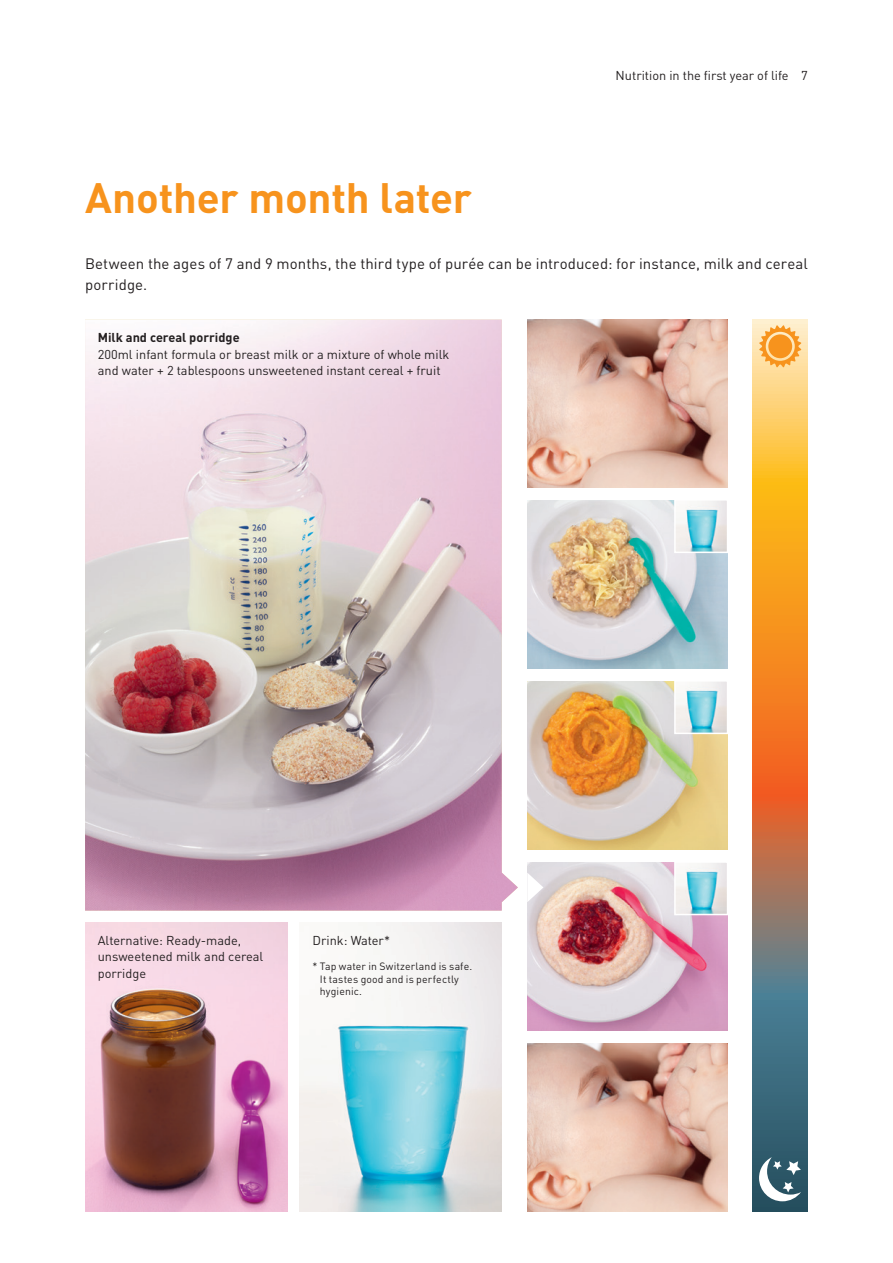
<style>
.page{position:relative;width:893px;height:1263px;background:#fff}
.page>*{position:absolute;margin:0;border:0;box-sizing:border-box;transform-origin:0 0}
.t1{font:700 42px "DINOT";letter-spacing:-.005em;color:#f7931d}
.t2{font:15px/21px "DINOT";letter-spacing:.005em;color:#231f20}
.t3{font:12.75px/16.5px "DINOT";color:#231f20}
.t4{font:700 12.75px "DINOT";color:#231f20}
.t5{font:10.5px/12.6px "DINOT";letter-spacing:.01em;color:#231f20}
</style>
<div class="page">
<img style="left:85px;top:922px;width:202px;height:290px">
<img style="left:300px;top:922px;width:202px;height:290px">
<img style="left:85px;top:320px;width:433px;height:590px">
<img style="left:527px;top:320px;width:200px;height:168px">
<img style="left:527px;top:863px;width:200px;height:168px">
<img style="left:527px;top:1044px;width:200px;height:168px">
<svg style="left:527px;top:873px;width:16px;height:29px"></svg>
<svg style="left:753px;top:320px;width:55px;height:892px;background:#b8894e"></svg>
<svg style="left:759px;top:325px;width:42px;height:42px"></svg>
<div style="left:768px;top:334px;width:24px;height:24px;background:#f7931d;border-radius:50%"></div>
<svg style="left:759px;top:1157px;width:42px;height:44px"></svg>
<svg style="left:673px;top:862px;width:55px;height:54px"></svg>
<img style="left:527px;top:501px;width:200px;height:168px">
<svg style="left:673px;top:500px;width:55px;height:54px"></svg>
<img style="left:527px;top:682px;width:200px;height:168px">
<svg style="left:673px;top:681px;width:55px;height:54px"></svg>
<h1 class="t1" style="left:85px;top:169px;width:388px">Another month later</h1>
<p class="t3" style="left:616px;top:66px;width:194px">Nutrition in the first year of life 7</p>
<p class="t2" style="left:85px;top:252px;width:724px">Between the ages of 7 and 9 months, the third type of purée can be introduced: for instance, milk and cereal porridge.</p>
<p class="t4" style="left:98px;top:329px;width:143px">Milk and cereal porridge</p>
<p class="t3" style="left:98px;top:345px;width:353px">200ml infant formula or breast milk or a mixture of whole milk and water + 2 tablespoons unsweetened instant cereal + fruit</p>
<p class="t3" style="left:98px;top:931px;width:167px">Alternative: Ready-made, unsweetened milk and cereal porridge</p>
<p class="t3" style="left:313px;top:931px;width:79px">Drink: Water*</p>
<p class="t5" style="left:320px;top:959px;width:154px;text-indent:-7px">* Tap water in Switzerland is safe.<br>It tastes good and is perfectly hygienic.</p>
</div>
